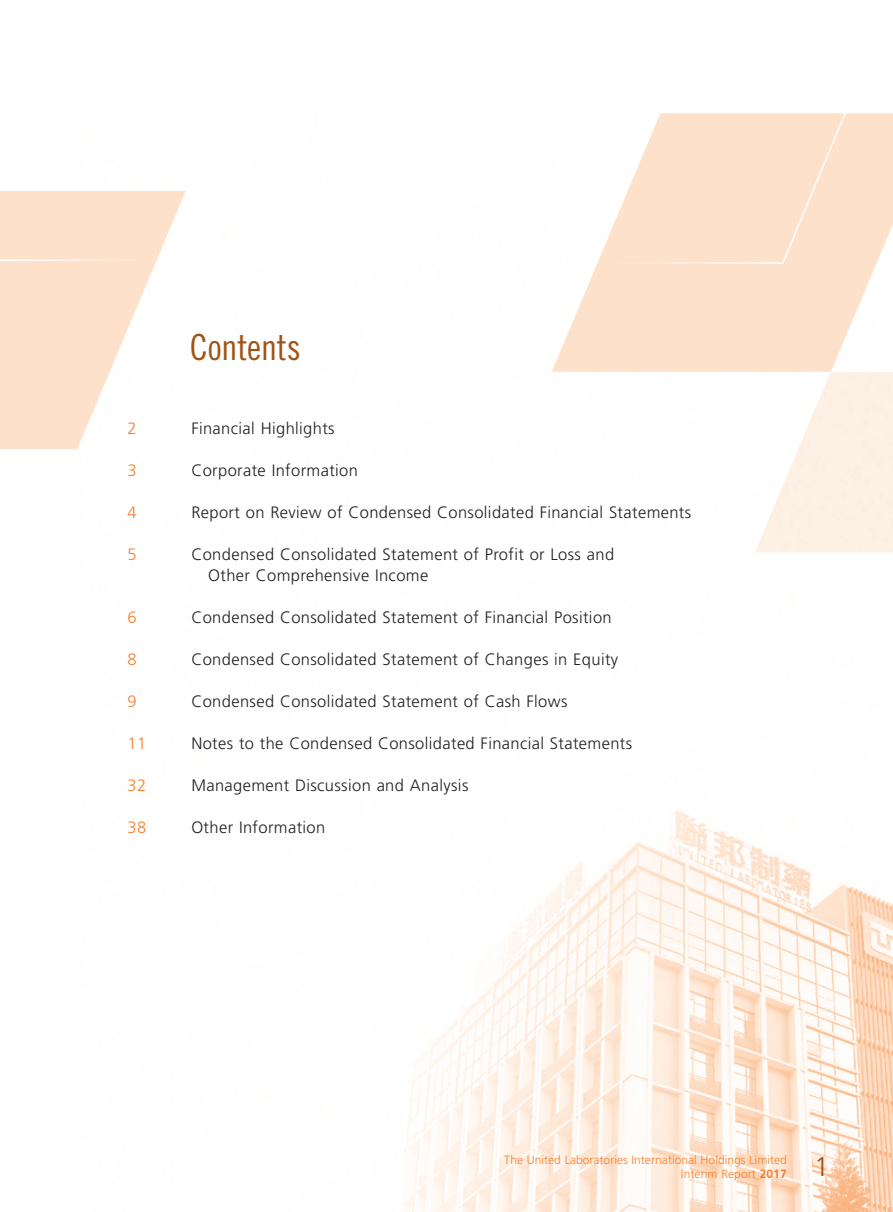
<style>
.page{position:relative;width:893px;height:1212px;background:#fff}
.page>*{position:absolute;margin:0;border:0;box-sizing:border-box;transform-origin:0 0}
.Body_Text{font:36px "Trade Gothic LT Std Cn 18";letter-spacing:-.005em;color:#a15316}
.t1{font:300 27px "Frutiger LT Std";color:#a15316}
.Body_Text-2{font:300 16.5px "Frutiger LT Std";letter-spacing:.025em;color:#231f20}
.Body_Text-3{font:300 16.5px "Frutiger LT Std";color:#f47f2f}
.Body_Text-4{font:300 12px "Frutiger LT Std";letter-spacing:.005em;color:#f47f2f}
.s1{font-weight:700}
</style>
<div class="page">
<img style="left:404px;top:552px;width:489px;height:660px">
<svg style="left:0;top:191px;width:186px;height:258px;fill:#fee1ca"></svg>
<svg style="left:552px;top:113px;width:341px;height:259px;fill:#fee1ca"></svg>
<svg style="left:552px;top:113px;width:318px;height:151px"></svg>
<svg style="left:0;top:259px;width:186px;height:135px"></svg>
<svg style="left:755px;top:372px;width:138px;height:180px"></svg>
<p class="Body_Text" style="left:190px;top:326px;width:112px">Contents</p>
<p class="Body_Text-3" style="left:128px;top:418px;width:11px">2</p>
<p class="Body_Text-2" style="left:191px;top:418px;width:145px">Financial Highlights</p>
<p class="Body_Text-3" style="left:128px;top:460px;width:11px">3</p>
<p class="Body_Text-2" style="left:191px;top:460px;width:168px">Corporate Information</p>
<p class="Body_Text-3" style="left:128px;top:502px;width:11px">4</p>
<p class="Body_Text-2" style="left:191px;top:502px;width:501px">Report on Review of Condensed Consolidated Financial Statements</p>
<p class="Body_Text-3" style="left:128px;top:544px;width:11px">5</p>
<p class="Body_Text-2" style="left:191px;top:544px;width:424px">Condensed Consolidated Statement of Profit or Loss and</p>
<p class="Body_Text-2" style="left:208px;top:565px;width:222px">Other Comprehensive Income</p>
<p class="Body_Text-3" style="left:128px;top:607px;width:11px">6</p>
<p class="Body_Text-2" style="left:191px;top:607px;width:422px">Condensed Consolidated Statement of Financial Position</p>
<p class="Body_Text-3" style="left:128px;top:649px;width:11px">8</p>
<p class="Body_Text-2" style="left:191px;top:649px;width:428px">Condensed Consolidated Statement of Changes in Equity</p>
<p class="Body_Text-3" style="left:128px;top:691px;width:11px">9</p>
<p class="Body_Text-2" style="left:191px;top:691px;width:378px">Condensed Consolidated Statement of Cash Flows</p>
<p class="Body_Text-3" style="left:128px;top:733px;width:20px">11</p>
<p class="Body_Text-2" style="left:191px;top:733px;width:442px">Notes to the Condensed Consolidated Financial Statements</p>
<p class="Body_Text-3" style="left:128px;top:775px;width:20px">32</p>
<p class="Body_Text-2" style="left:191px;top:775px;width:279px">Management Discussion and Analysis</p>
<p class="Body_Text-3" style="left:128px;top:817px;width:20px">38</p>
<p class="Body_Text-2" style="left:191px;top:817px;width:135px">Other Information</p>
<p class="Body_Text-4" style="left:504px;top:1153px;width:284px">The United Laboratories International Holdings Limited</p>
<p class="Body_Text-4" style="left:681px;top:1167px;width:107px">Interim Report <span class="s1">2017</span></p>
<p class="t1" style="left:814px;top:1151px;width:17px">1</p>
</div>
